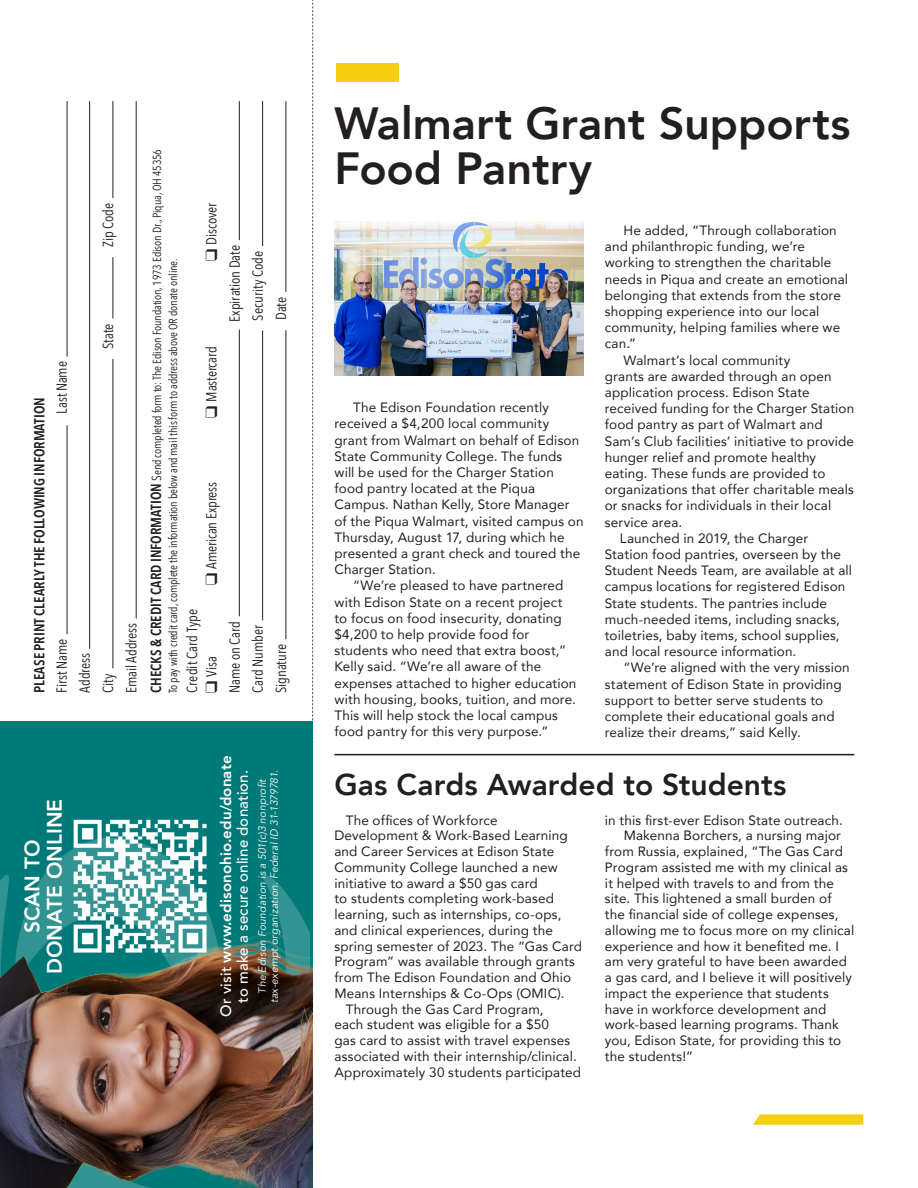
<style>
.page{position:relative;width:918px;height:1188px;background:#fff}
.page>*{position:absolute;margin:0;border:0;box-sizing:border-box;transform-origin:0 0}
.Titles{font:800 45px/45px "Avenir";color:#231f20}
.Titles-2{font:800 30px "Avenir";color:#231f20}
.t1{font:800 21px/22.5px "Avenir";color:#fff;text-align:center}
.t2{font:500 15px/16.5px "Avenir";letter-spacing:.01em;color:#fff;text-align:center}
.Text{font:14.55px/23.2px "Avenir Next Condensed";letter-spacing:-.005em;color:#231f20}
.Text-2{font:600 14.55px "Avenir Next Condensed";letter-spacing:-.005em;color:#231f20}
.Body_Text{font:13.5px/16.2px "Avenir";letter-spacing:.01em;color:#231f20}
.Text-3{font:11.7px "Avenir Next Condensed";letter-spacing:-.01em;color:#231f20}
.t3{font:italic 10.5px/12px "Avenir";letter-spacing:.02em;color:#fff;text-align:center}
.s1{font-weight:600;font-size:14.55px}
.s2{font-size:13.05px}
.s3{font-weight:800}
</style>
<div class="page">
<svg style="left:753px;top:1114px;width:110px;height:11px"></svg>
<hr style="left:334px;top:754px;width:520px;height:1px;background:#231f20">
<div style="left:336px;top:64px;width:63px;height:18px;background:#f7cf12"></div>
<img style="left:335px;top:222px;width:249px;height:154px">
<svg style="left:312px;top:0;width:1px;height:1188px"></svg>
<hr style="left:67px;top:425px;width:1px;height:209px;background:#231f20">
<hr style="left:67px;top:101px;width:1px;height:256px;background:#231f20">
<hr style="left:89px;top:101px;width:1px;height:548px;background:#231f20">
<hr style="left:113px;top:359px;width:1px;height:309px;background:#231f20">
<hr style="left:113px;top:257px;width:1px;height:62px;background:#231f20">
<hr style="left:113px;top:101px;width:1px;height:97px;background:#231f20">
<hr style="left:136px;top:101px;width:1px;height:517px;background:#231f20">
<hr style="left:239px;top:330px;width:1px;height:286px;background:#231f20">
<hr style="left:239px;top:101px;width:1px;height:139px;background:#231f20">
<hr style="left:262px;top:331px;width:1px;height:289px;background:#231f20">
<hr style="left:262px;top:101px;width:1px;height:145px;background:#231f20">
<hr style="left:286px;top:330px;width:1px;height:309px;background:#231f20">
<hr style="left:286px;top:101px;width:1px;height:191px;background:#231f20">
<div style="left:0;top:722px;width:312px;height:466px;background:#007a78"></div>
<img style="left:0;top:851px;width:312px;height:337px">
<img style="left:69px;top:819px;width:140px;height:136px">
<p class="Text" style="left:96px;top:247px;width:46px;rotate:-90deg">Zip Code</p>
<p class="Text-2" style="left:27px;top:693px;width:297px;rotate:-90deg">PLEASE PRINT CLEARLY THE FOLLOWING INFORMATION</p>
<p class="Text" style="left:49px;top:414px;width:54px;rotate:-90deg">Last Name</p>
<p class="Text" style="left:49px;top:693px;width:56px;rotate:-90deg">First Name</p>
<p class="Text" style="left:96px;top:349px;width:27px;rotate:-90deg">State</p>
<p class="Text" style="left:73px;top:693px;width:42px;rotate:-90deg">Address<br>City</p>
<p class="Text" style="left:119px;top:693px;width:72px;rotate:-90deg">Email Address</p>
<p class="Text-3" style="left:147px;top:693px;width:545px;rotate:-90deg"><span class="s1">CHECKS &amp; CREDIT CARD INFORMATION</span> <span class="s2">S</span>end completed form to: The Edison Foundation, 1973 Edison Dr., Piqua, OH 45356</p>
<p class="Text" style="left:199px;top:261px;width:60px;rotate:-90deg">❑ Discover</p>
<p class="Text-3" style="left:163px;top:693px;width:436px;rotate:-90deg">To pay with credit card, complete the information below and mail this form to address above OR donate online.</p>
<p class="Text" style="left:199px;top:418px;width:73px;rotate:-90deg">❑ Mastercard</p>
<p class="Text" style="left:199px;top:585px;width:105px;rotate:-90deg">❑ American Express</p>
<p class="Text" style="left:180px;top:693px;width:86px;rotate:-90deg">Credit Card Type</p>
<p class="Text" style="left:199px;top:693px;width:38px;rotate:-90deg">❑ Visa</p>
<p class="Text" style="left:222px;top:322px;width:79px;rotate:-90deg">Expiration Date</p>
<p class="Text" style="left:222px;top:693px;width:73px;rotate:-90deg">Name on Card</p>
<p class="Text" style="left:246px;top:321px;width:71px;rotate:-90deg">Security Code</p>
<p class="Text" style="left:246px;top:693px;width:69px;rotate:-90deg">Card Number</p>
<p class="Text" style="left:269px;top:320px;width:25px;rotate:-90deg">Date</p>
<p class="Text" style="left:269px;top:693px;width:50px;rotate:-90deg">Signature</p>
<p class="t1" style="left:21px;top:974px;width:177px;rotate:-90deg">SCAN TO<br>DONATE ONLINE</p>
<p class="t2" style="left:217px;top:1017px;width:263px;rotate:-90deg">Or visit <span class="s3">www.edisonohio.edu/donate </span>to make a secure online donation.</p>
<p class="t3" style="left:257px;top:1003px;width:235px;rotate:-90deg">The Edison Foundation is a 501(c)3 nonprofit tax-exempt organization. Federal ID 31-1379781.</p>
<p class="Titles" style="left:334px;top:101px;width:518px">Walmart Grant Supports<br>Food Pantry</p>
<p class="Body_Text" style="left:334px;top:399px;width:251px;text-indent:19px">The Edison Foundation recently received a $4,200 local community grant from Walmart on behalf of Edison State Community College. The funds will be used for the Charger Station food pantry located at the Piqua Campus. Nathan Kelly, Store Manager of the Piqua Walmart, visited campus on Thursday, August 17, during which he presented a grant check and toured the Charger Station.</p>
<p class="Body_Text" style="left:334px;top:577px;width:243px;text-indent:19px">“We’re pleased to have partnered with Edison State on a recent project to focus on food insecurity, donating $4,200 to help provide food for students who need that extra boost,” Kelly said. “We’re all aware of the expenses attached to higher education with housing, books, tuition, and more.<br>This will help stock the local campus food pantry for this very purpose.”</p>
<p class="Body_Text" style="left:624px;top:222px;width:215px">He added, “Through collaboration</p>
<p class="Body_Text" style="left:605px;top:238px;width:202px">and philanthropic funding, we’re</p>
<p class="Body_Text" style="left:605px;top:254px;width:228px">working to strengthen the charitable</p>
<p class="Body_Text" style="left:605px;top:270px;width:245px">needs in Piqua and create an emotional</p>
<p class="Body_Text" style="left:605px;top:287px;width:238px">belonging that extends from the store</p>
<p class="Body_Text" style="left:605px;top:303px;width:216px">shopping experience into our local</p>
<p class="Body_Text" style="left:605px;top:319px;width:237px">community, helping families where we</p>
<p class="Body_Text" style="left:605px;top:335px;width:33px">can.”</p>
<p class="Body_Text" style="left:624px;top:351px;width:168px">Walmart’s local community</p>
<p class="Body_Text" style="left:605px;top:368px;width:228px">grants are awarded through an open</p>
<p class="Body_Text" style="left:605px;top:384px;width:206px">application process. Edison State</p>
<p class="Body_Text" style="left:605px;top:400px;width:251px">received funding for the Charger Station</p>
<p class="Body_Text" style="left:605px;top:416px;width:219px">food pantry as part of Walmart and</p>
<p class="Body_Text" style="left:605px;top:432px;width:251px">Sam’s Club facilities’ initiative to provide</p>
<p class="Body_Text" style="left:605px;top:449px;width:213px">hunger relief and promote healthy</p>
<p class="Body_Text" style="left:605px;top:465px;width:222px">eating. These funds are provided to</p>
<p class="Body_Text" style="left:605px;top:481px;width:251px">organizations that offer charitable meals</p>
<p class="Body_Text" style="left:605px;top:497px;width:228px">or snacks for individuals in their local</p>
<p class="Body_Text" style="left:605px;top:513px;width:79px">service area.</p>
<p class="Body_Text" style="left:620px;top:530px;width:190px">Launched in 2019, the Charger</p>
<p class="Body_Text" style="left:605px;top:546px;width:238px">Station food pantries, overseen by the</p>
<p class="Body_Text" style="left:605px;top:562px;width:249px">Student Needs Team, are available at all</p>
<p class="Body_Text" style="left:605px;top:578px;width:242px">campus locations for registered Edison</p>
<p class="Body_Text" style="left:605px;top:594px;width:224px">State students. The pantries include</p>
<p class="Body_Text" style="left:605px;top:611px;width:237px">much-needed items, including snacks,</p>
<p class="Body_Text" style="left:605px;top:627px;width:236px">toiletries, baby items, school supplies,</p>
<p class="Body_Text" style="left:605px;top:643px;width:193px">and local resource information.</p>
<p class="Body_Text" style="left:624px;top:659px;width:228px">“We’re aligned with the very mission</p>
<p class="Body_Text" style="left:605px;top:675px;width:239px">statement of Edison State in providing</p>
<p class="Body_Text" style="left:605px;top:692px;width:220px">support to better serve students to</p>
<p class="Body_Text" style="left:605px;top:708px;width:231px">complete their educational goals and</p>
<p class="Body_Text" style="left:605px;top:724px;width:198px">realize their dreams,” said Kelly.</p>
<p class="Titles-2" style="left:334px;top:762px;width:454px">Gas Cards Awarded to Students</p>
<p class="Body_Text" style="left:334px;top:812px;width:249px;line-height:15.8px;text-indent:11px">The offices of Workforce Development &amp; Work-Based Learning and Career Services at Edison State Community College launched a new initiative to award a $50 gas card<br>to students completing work-based learning, such as internships, co-ops, and clinical experiences, during the spring semester of 2023. The “Gas Card Program” was available through grants from The Edison Foundation and Ohio Means Internships &amp; Co-Ops (OMIC).</p>
<p class="Body_Text" style="left:334px;top:1001px;width:248px;line-height:15.8px;text-indent:11px">Through the Gas Card Program,<br>each student was eligible for a $50<br>gas card to assist with travel expenses associated with their internship/clinical.<br>Approximately 30 students participated</p>
<p class="Body_Text" style="left:605px;top:811px;width:239px">in this first-ever Edison State outreach.</p>
<p class="Body_Text" style="left:624px;top:827px;width:219px">Makenna Borchers, a nursing major</p>
<p class="Body_Text" style="left:605px;top:843px;width:240px">from Russia, explained, “The Gas Card</p>
<p class="Body_Text" style="left:605px;top:859px;width:245px">Program assisted me with my clinical as</p>
<p class="Body_Text" style="left:605px;top:874px;width:231px">it helped with travels to and from the</p>
<p class="Body_Text" style="left:605px;top:890px;width:228px">site. This lightened a small burden of</p>
<p class="Body_Text" style="left:605px;top:906px;width:235px">the financial side of college expenses,</p>
<p class="Body_Text" style="left:605px;top:922px;width:251px">allowing me to focus more on my clinical</p>
<p class="Body_Text" style="left:605px;top:937px;width:236px">experience and how it benefited me. I</p>
<p class="Body_Text" style="left:605px;top:953px;width:244px">am very grateful to have been awarded</p>
<p class="Body_Text" style="left:605px;top:969px;width:249px">a gas card, and I believe it will positively</p>
<p class="Body_Text" style="left:605px;top:985px;width:226px">impact the experience that students</p>
<p class="Body_Text" style="left:605px;top:1000px;width:223px">have in workforce development and</p>
<p class="Body_Text" style="left:605px;top:1016px;width:236px">work-based learning programs. Thank</p>
<p class="Body_Text" style="left:605px;top:1032px;width:238px">you, Edison State, for providing this to</p>
<p class="Body_Text" style="left:605px;top:1048px;width:90px">the students!”</p>
</div>
